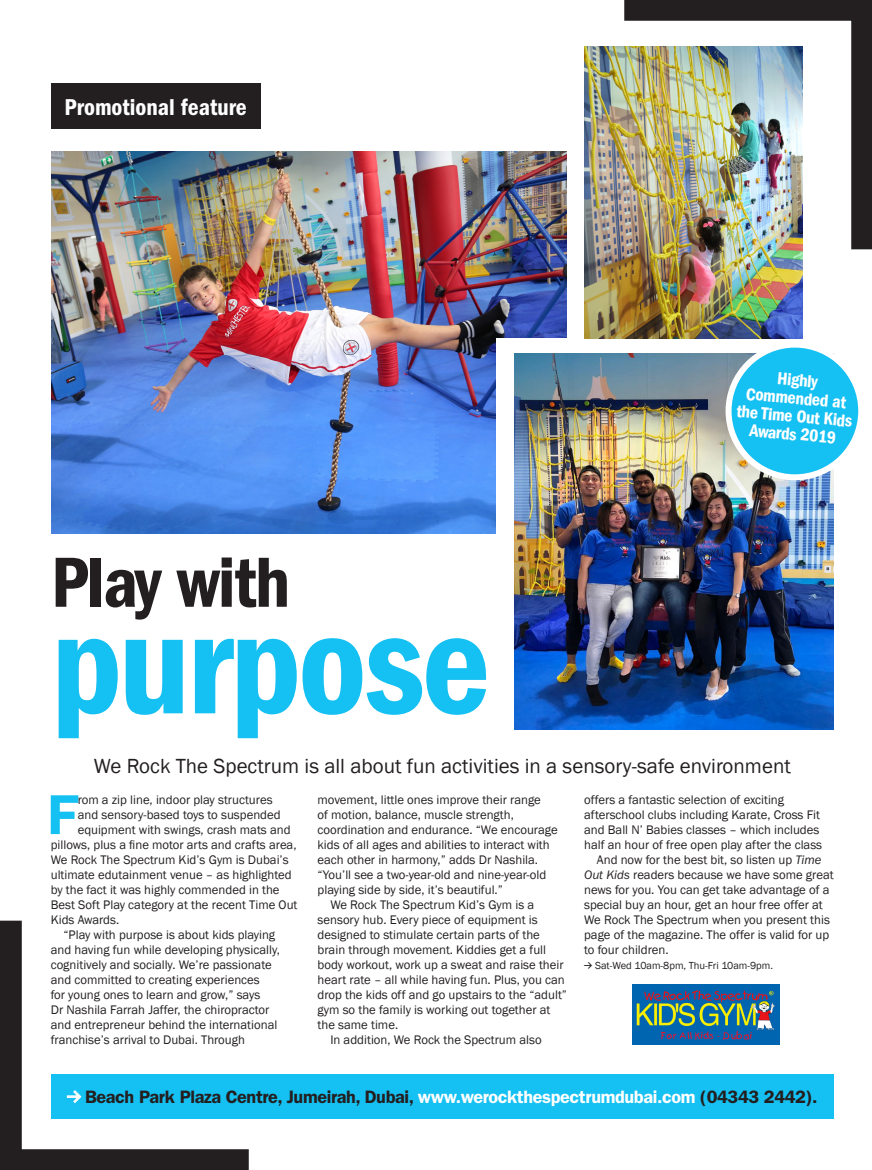
<style>
.page{position:relative;width:872px;height:1170px;background:#fff}
.page>*{position:absolute;margin:0;border:0;box-sizing:border-box;transform-origin:0 0}
.LEADER_Headline_42pt{font:600 condensed 149.1px "Franklin Gothic";letter-spacing:-.02em;color:#15c0f2}
.LEADER_Headline_42pt-2{font:600 condensed 73.35px "Franklin Gothic";letter-spacing:-.02em;color:#231f20}
.BODY_copy_Drop_Cap{font:600 56.55px "Franklin Gothic";color:#15c0f2}
.SECTION_BANNER_Head{font:600 condensed 23.7px "Franklin Gothic";color:#fff}
.Body_copy_line_In{font:21px "Franklin Gothic";color:#231f20}
.Body_copy_line_In-2{font:600 18px "Franklin Gothic";letter-spacing:-.02em;color:#231f20}
.LEADER_Headline_42pt-3{font:600 condensed 18px/18px "Franklin Gothic";color:#fff;text-align:center}
.BODY_copy_Drop_Cap-2{font:12.75px/15px "Franklin Gothic";color:#231f20}
.BODY_copy_Drop_Cap-3{font:10.5px "Franklin Gothic";color:#231f20}
.s1{font-style:italic}
.s2{color:#fff}
</style>
<div class="page">
<div style="left:51px;top:84px;width:209px;height:45px;background:#231f20"></div>
<img style="left:51px;top:151px;width:516px;height:383px">
<div style="left:496px;top:339px;width:136px;height:210px;background:#fff"></div>
<img style="left:514px;top:354px;width:319px;height:375px">
<img style="left:584px;top:291px;width:218px;height:48px">
<div style="left:51px;top:1074px;width:782px;height:44px;background:#15c0f2"></div>
<svg style="left:0;top:920px;width:291px;height:249px"></svg>
<img style="left:584px;top:0;width:288px;height:291px">
<img style="left:633px;top:984px;width:146px;height:60px">
<div style="left:728px;top:344px;width:133px;height:133px;background:#15c0f2;border-radius:50%"></div>
<div style="left:725px;top:341px;width:139px;height:139px;border:6px solid #fff;border-radius:50%"></div>
<svg style="left:67px;top:1089px;width:15px;height:14px"></svg>
<p class="SECTION_BANNER_Head" style="left:65px;top:94px;width:184px">Promotional feature</p>
<p class="LEADER_Headline_42pt-2" style="left:51px;top:540px;width:240px">Play with</p>
<p class="LEADER_Headline_42pt" style="left:51px;top:578px;width:441px">purpose</p>
<p class="LEADER_Headline_42pt-3" style="left:740px;top:366px;width:118px;rotate:5deg">Highly<br>Commended at the Time Out Kids<br>Awards 2019</p>
<p class="Body_copy_line_In" style="left:94px;top:752px;width:698px">We Rock The Spectrum is all about fun activities in a sensory-safe environment</p>
<p class="BODY_copy_Drop_Cap" style="left:47px;top:781px;width:32px">F</p>
<p class="BODY_copy_Drop_Cap-2" style="left:78px;top:792px;width:196px">rom a zip line, indoor play structures</p>
<p class="BODY_copy_Drop_Cap-2" style="left:78px;top:807px;width:204px">and sensory-based toys to suspended</p>
<p class="BODY_copy_Drop_Cap-2" style="left:78px;top:822px;width:214px">equipment with swings, crash mats and</p>
<p class="BODY_copy_Drop_Cap-2" style="left:51px;top:837px;width:247px">pillows, plus a fine motor arts and crafts area,</p>
<p class="BODY_copy_Drop_Cap-2" style="left:51px;top:852px;width:239px">We Rock The Spectrum Kid’s Gym is Dubai’s</p>
<p class="BODY_copy_Drop_Cap-2" style="left:51px;top:867px;width:242px">ultimate edutainment venue – as highlighted</p>
<p class="BODY_copy_Drop_Cap-2" style="left:51px;top:882px;width:230px">by the fact it was highly commended in the</p>
<p class="BODY_copy_Drop_Cap-2" style="left:51px;top:897px;width:248px">Best Soft Play category at the recent Time Out</p>
<p class="BODY_copy_Drop_Cap-2" style="left:51px;top:912px;width:70px">Kids Awards.</p>
<p class="BODY_copy_Drop_Cap-2" style="left:51px;top:927px;width:231px;text-indent:13px">“Play with purpose is about kids playing and having fun while developing physically, cognitively and socially. We’re passionate and committed to creating experiences<br>for young ones to learn and grow,” says<br>Dr Nashila Farrah Jaffer, the chiropractor and entrepreneur behind the international franchise’s arrival to Dubai. Through</p>
<p class="BODY_copy_Drop_Cap-2" style="left:317px;top:792px;width:242px">movement, little ones improve their range<br>of motion, balance, muscle strength, coordination and endurance. “We encourage kids of all ages and abilities to interact with each other in harmony,” adds Dr Nashila. “You’ll see a two-year-old and nine-year-old playing side by side, it’s beautiful.”</p>
<p class="BODY_copy_Drop_Cap-2" style="left:317px;top:897px;width:251px;text-indent:13px">We Rock The Spectrum Kid’s Gym is a sensory hub. Every piece of equipment is designed to stimulate certain parts of the brain through movement. Kiddies get a full body workout, work up a sweat and raise their heart rate – all while having fun. Plus, you can drop the kids off and go upstairs to the “adult” gym so the family is working out together at the same time.</p>
<p class="BODY_copy_Drop_Cap-2" style="left:330px;top:1032px;width:213px">In addition, We Rock the Spectrum also</p>
<p class="BODY_copy_Drop_Cap-2" style="left:584px;top:792px;width:239px">offers a fantastic selection of exciting afterschool clubs including Karate, Cross Fit and Ball N’ Babies classes – which includes half an hour of free open play after the class</p>
<p class="BODY_copy_Drop_Cap-2" style="left:584px;top:852px;width:251px;text-indent:13px">And now for the best bit, so listen up <span class="s1">Time Out Kids</span> readers because we have some great news for you. You can get take advantage of a special buy an hour, get an hour free offer at We Rock The Spectrum when you present this page of the magazine. The offer is valid for up to four children.</p>
<p class="BODY_copy_Drop_Cap-3" style="left:595px;top:959px;width:179px">Sat-Wed 10am-8pm, Thu-Fri 10am-9pm.</p>
<p class="Body_copy_line_In-2" style="left:85px;top:1085px;width:734px">Beach Park Plaza Centre, Jumeirah, Dubai, <span class="s2">www.werockthespectrumdubai.com</span> (04343 2442).</p>
</div>
